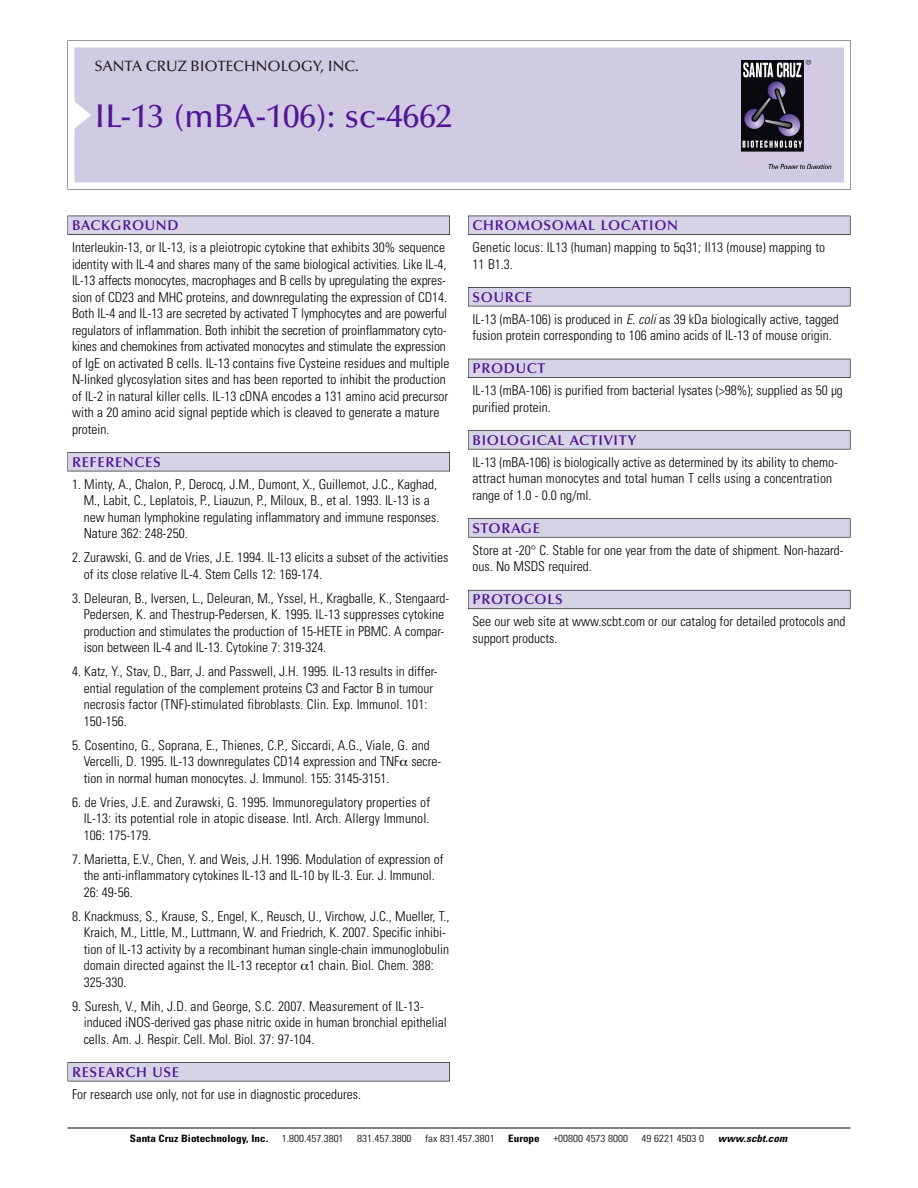
<style>
.page{position:relative;width:918px;height:1188px;background:#fff}
.page>*{position:absolute;margin:0;border:0;box-sizing:border-box;transform-origin:0 0}
.t1{font:500 33px "Optima";color:#511695}
.t2{font:500 15px "Optima";color:#231f20}
.t3{font:600 14.25px "Optima";letter-spacing:.05em;color:#511695}
.t4{font:300 condensed 13.5px/16.5px "Univers";color:#000}
.t5{font:300 condensed 10.2px "Univers";color:#000;scale:1.1 1}
.t6{font:700 condensed 10.2px "Univers";color:#000;scale:1.1 1}
.t7{font:italic 700 condensed 10.2px "Univers";letter-spacing:.005em;color:#000;scale:1.1 1}
.s1{font-style:italic}
</style>
<div class="page">
<svg style="left:68px;top:40px;width:783px;height:149px"></svg>
<div style="left:74px;top:47px;width:770px;height:135px;background:#d1cae3"></div>
<img style="left:741px;top:60px;width:90px;height:108px">
<div style="left:68px;top:216px;width:382px;height:19px;background:#525155"></div>
<div style="left:68px;top:216px;width:381px;height:18px;background:#d7d3e7"></div>
<div style="left:68px;top:452px;width:382px;height:19px;background:#525155"></div>
<div style="left:68px;top:453px;width:381px;height:18px;background:#d7d3e7"></div>
<div style="left:68px;top:1062px;width:382px;height:19px;background:#545357"></div>
<div style="left:68px;top:1063px;width:381px;height:18px;background:#d7d3e7"></div>
<div style="left:468px;top:216px;width:382px;height:19px;background:#525155"></div>
<div style="left:468px;top:216px;width:382px;height:18px;background:#d7d3e7"></div>
<div style="left:468px;top:287px;width:382px;height:19px;background:#525155"></div>
<div style="left:468px;top:288px;width:382px;height:18px;background:#d7d3e7"></div>
<div style="left:468px;top:359px;width:382px;height:19px;background:#525158"></div>
<div style="left:468px;top:359px;width:382px;height:18px;background:#d7d3e7"></div>
<div style="left:468px;top:430px;width:382px;height:19px;background:#575759"></div>
<div style="left:468px;top:431px;width:382px;height:18px;background:#d7d3e7"></div>
<svg style="left:468px;top:518px;width:382px;height:20px"></svg>
<div style="left:468px;top:519px;width:382px;height:18px;background:#d7d3e7"></div>
<div style="left:468px;top:590px;width:382px;height:19px;background:#66646e"></div>
<div style="left:468px;top:590px;width:382px;height:18px;background:#d7d3e7"></div>
<hr style="left:68px;top:1128px;width:782px;height:1px;background:#000">
<p class="t2" style="left:94px;top:61px;width:266px">SANTA CRUZ BIOTECHNOLOGY, INC.</p>
<h1 class="t1" style="left:94px;top:103px;width:359px">IL-13 (mBA-106): sc-4662</h1>
<p class="t3" style="left:72px;top:219px;width:108px">BACKGROUND</p>
<p class="t4" style="left:72px;top:240px;width:379px">Interleukin-13, or IL-13, is a pleiotropic cytokine that exhibits 30% sequence identity with IL-4 and shares many of the same biological activities. Like IL-4, IL-13 affects monocytes, macrophages and B cells by upregulating the expres&shy;sion of CD23 and MHC proteins, and downregulating the expression of CD14.<br>Both IL-4 and IL-13 are secreted by activated T lymphocytes and are powerful regulators of inflammation. Both inhibit the secretion of proinflammatory cyto&shy;kines and chemokines from activated monocytes and stimulate the expression of IgE on activated B cells. IL-13 contains five Cysteine residues and multiple N-linked glycosylation sites and has been reported to inhibit the production of IL-2 in natural killer cells. IL-13 cDNA encodes a 131 amino acid precursor with a 20 amino acid signal peptide which is cleaved to generate a mature protein.</p>
<p class="t3" style="left:72px;top:456px;width:90px">REFERENCES</p>
<p class="t4" style="left:84px;top:477px;width:357px;text-indent:-12px">1. Minty, A., Chalon, P., Derocq, J.M., Dumont, X., Guillemot, J.C., Kaghad, M., Labit, C., Leplatois, P., Liauzun, P., Miloux, B., et al. 1993. IL-13 is a new human lymphokine regulating inflammatory and immune responses.<br>Nature 362: 248-250.</p>
<p class="t4" style="left:84px;top:550px;width:366px;text-indent:-12px">2. Zurawski, G. and de Vries, J.E. 1994. IL-13 elicits a subset of the activities of its close relative IL-4. Stem Cells 12: 169-174.</p>
<p class="t4" style="left:84px;top:591px;width:367px;text-indent:-12px">3. Deleuran, B., Iversen, L., Deleuran, M., Yssel, H., Kragballe, K., Stengaard-Pedersen, K. and Thestrup-Pedersen, K. 1995. IL-13 suppresses cytokine production and stimulates the production of 15-HETE in PBMC. A compar&shy;ison between IL-4 and IL-13. Cytokine 7: 319-324.</p>
<p class="t4" style="left:84px;top:664px;width:355px;text-indent:-12px">4. Katz, Y., Stav, D., Barr, J. and Passwell, J.H. 1995. IL-13 results in differ&shy;ential regulation of the complement proteins C3 and Factor B in tumour necrosis factor (TNF)-stimulated fibroblasts. Clin. Exp. Immunol. 101:<br>150-156.</p>
<p class="t4" style="left:84px;top:738px;width:359px;text-indent:-12px">5. Cosentino, G., Soprana, E., Thienes, C.P., Siccardi, A.G., Viale, G. and<br>Vercelli, D. 1995. IL-13 downregulates CD14 expression and TNF secre&shy;tion in normal human monocytes. J. Immunol. 155: 3145-3151.</p>
<p class="t4" style="left:84px;top:795px;width:348px;text-align:justify;text-indent:-12px">6. de Vries, J.E. and Zurawski, G. 1995. Immunoregulatory properties of IL-13: its potential role in atopic disease. Intl. Arch. Allergy Immunol.<br>106: 175-179.</p>
<p class="t4" style="left:84px;top:852px;width:361px;text-indent:-12px">7. Marietta, E.V., Chen, Y. and Weis, J.H. 1996. Modulation of expression of the anti-inflammatory cytokines IL-13 and IL-10 by IL-3. Eur. J. Immunol.<br>26: 49-56.</p>
<p class="t4" style="left:84px;top:909px;width:367px;text-indent:-12px">8. Knackmuss, S., Krause, S., Engel, K., Reusch, U., Virchow, J.C., Mueller, T., Kraich, M., Little, M., Luttmann, W. and Friedrich, K. 2007. Specific inhibi&shy;tion of IL-13 activity by a recombinant human single-chain immunoglobulin domain directed against the IL-13 receptor 1 chain. Biol. Chem. 388:<br>325-330.</p>
<p class="t4" style="left:84px;top:999px;width:365px;text-indent:-12px">9. Suresh, V., Mih, J.D. and George, S.C. 2007. Measurement of IL-13- induced iNOS-derived gas phase nitric oxide in human bronchial epithelial cells. Am. J. Respir. Cell. Mol. Biol. 37: 97-104.</p>
<p class="t3" style="left:72px;top:1066px;width:109px">RESEARCH USE</p>
<p class="t4" style="left:72px;top:1087px;width:290px">For research use only, not for use in diagnostic procedures.</p>
<p class="t3" style="left:473px;top:219px;width:207px">CHROMOSOMAL LOCATION</p>
<p class="t4" style="left:473px;top:240px;width:354px">Genetic locus: IL13 (human) mapping to 5q31; Il13 (mouse) mapping to<br>11 B1.3.</p>
<p class="t3" style="left:473px;top:291px;width:61px">SOURCE</p>
<p class="t4" style="left:473px;top:312px;width:368px">IL-13 (mBA-106) is produced in <span class="s1">E. coli</span> as 39 kDa biologically active, tagged fusion protein corresponding to 106 amino acids of IL-13 of mouse origin.</p>
<p class="t3" style="left:473px;top:363px;width:74px">PRODUCT</p>
<p class="t4" style="left:473px;top:383px;width:372px">IL-13 (mBA-106) is purified from bacterial lysates (&gt;98%); supplied as 50 µg purified protein.</p>
<p class="t3" style="left:473px;top:434px;width:165px">BIOLOGICAL ACTIVITY</p>
<p class="t4" style="left:473px;top:455px;width:367px">IL-13 (mBA-106) is biologically active as determined by its ability to chemo&shy;attract human monocytes and total human T cells using a concentration range of 1.0 - 0.0 ng/ml.</p>
<p class="t3" style="left:473px;top:522px;width:69px">STORAGE</p>
<p class="t4" style="left:473px;top:543px;width:373px">Store at -20° C. Stable for one year from the date of shipment. Non-hazard&shy;ous. No MSDS required.</p>
<p class="t3" style="left:473px;top:594px;width:92px">PROTOCOLS</p>
<p class="t4" style="left:473px;top:614px;width:375px">See our web site at www.scbt.com or our catalog for detailed protocols and support products.</p>
<p class="t6" style="left:130px;top:1135px;width:127px">Santa Cruz Biotechnology, Inc.</p>
<p class="t5" style="left:282px;top:1135px;width:58px">1.800.457.3801</p>
<p class="t5" style="left:357px;top:1135px;width:51px">831.457.3800</p>
<p class="t5" style="left:425px;top:1135px;width:65px">fax 831.457.3801</p>
<p class="t6" style="left:508px;top:1135px;width:30px">Europe</p>
<p class="t5" style="left:553px;top:1135px;width:69px">+00800 4573 8000</p>
<p class="t5" style="left:642px;top:1135px;width:58px">49 6221 4503 0</p>
<p class="t7" style="left:718px;top:1135px;width:64px">www.scbt.com</p>
</div>
